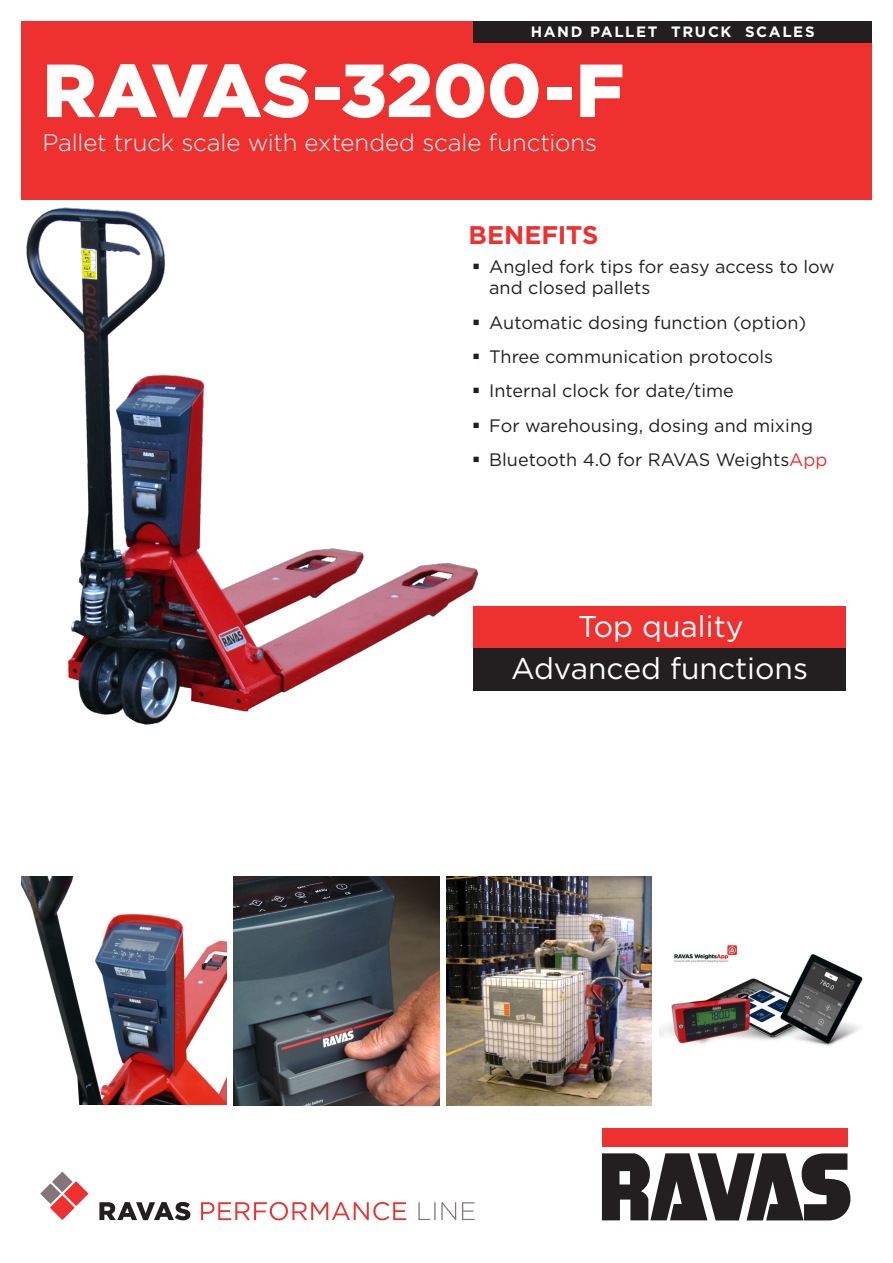
<style>
.page{position:relative;width:893px;height:1263px;background:#fff}
.page>*{position:absolute;margin:0;border:0;box-sizing:border-box;transform-origin:0 0}
.t1{font:900 75px "Gotham";letter-spacing:-.01em;color:#fff}
.t2{font:30px "Gotham";color:#fff}
.t3{font:700 25.5px "Gotham";color:#ee302e}
.t4{font:300 24px "Gotham";letter-spacing:-.005em;color:#fff}
.t5{font:18px/21.6px "Gotham";color:#231f20}
.t6{font:700 15px "Gotham";letter-spacing:.11em;color:#fff}
.s1{color:#ee302e}
</style>
<div class="page">
<div style="left:21px;top:21px;width:851px;height:179px;background:#ee312f"></div>
<div style="left:473px;top:606px;width:372px;height:42px;background:#ee302e"></div>
<div style="left:473px;top:648px;width:372px;height:43px;background:#231f20"></div>
<div style="left:602px;top:1128px;width:245px;height:19px;background:#ee312f"></div>
<svg style="left:602px;top:1153px;width:248px;height:67px"></svg>
<div style="left:473px;top:21px;width:399px;height:22px;background:#231f20"></div>
<img style="left:446px;top:876px;width:206px;height:230px">
<img style="left:234px;top:876px;width:205px;height:230px">
<img style="left:21px;top:876px;width:206px;height:228px">
<svg style="left:40px;top:1171px;width:49px;height:49px"></svg>
<svg style="left:418px;top:1202px;width:57px;height:18px"></svg>
<svg style="left:201px;top:1202px;width:205px;height:18px"></svg>
<svg style="left:99px;top:1202px;width:91px;height:18px"></svg>
<img style="left:659px;top:944px;width:204px;height:102px">
<img style="left:26px;top:207px;width:453px;height:518px">
<svg style="left:474px;top:263px;width:5px;height:6px"></svg>
<svg style="left:474px;top:319px;width:5px;height:6px"></svg>
<svg style="left:474px;top:354px;width:5px;height:5px"></svg>
<svg style="left:474px;top:388px;width:5px;height:5px"></svg>
<svg style="left:474px;top:422px;width:5px;height:6px"></svg>
<svg style="left:474px;top:457px;width:5px;height:5px"></svg>
<p class="t6" style="left:531px;top:22px;width:285px">HAND PALLET TRUCK SCALES</p>
<p class="t1" style="left:43px;top:39px;width:583px">RAVAS-3200-F</p>
<p class="t4" style="left:43px;top:127px;width:556px">Pallet truck scale with extended scale functions</p>
<p class="t3" style="left:469px;top:218px;width:131px">BENEFITS</p>
<p class="t5" style="left:489px;top:255px;width:347px">Angled fork tips for easy access to low and closed pallets</p>
<p class="t5" style="left:489px;top:311px;width:319px">Automatic dosing function (option)</p>
<p class="t5" style="left:489px;top:345px;width:286px">Three communication protocols</p>
<p class="t5" style="left:489px;top:380px;width:246px">Internal clock for date/time</p>
<p class="t5" style="left:489px;top:414px;width:325px">For warehousing, dosing and mixing</p>
<p class="t5" style="left:489px;top:449px;width:340px">Bluetooth 4.0 for RAVAS Weights<span class="s1">App</span></p>
<p class="t2" style="left:578px;top:607px;width:167px">Top quality</p>
<p class="t2" style="left:511px;top:649px;width:298px">Advanced functions</p>
</div>
